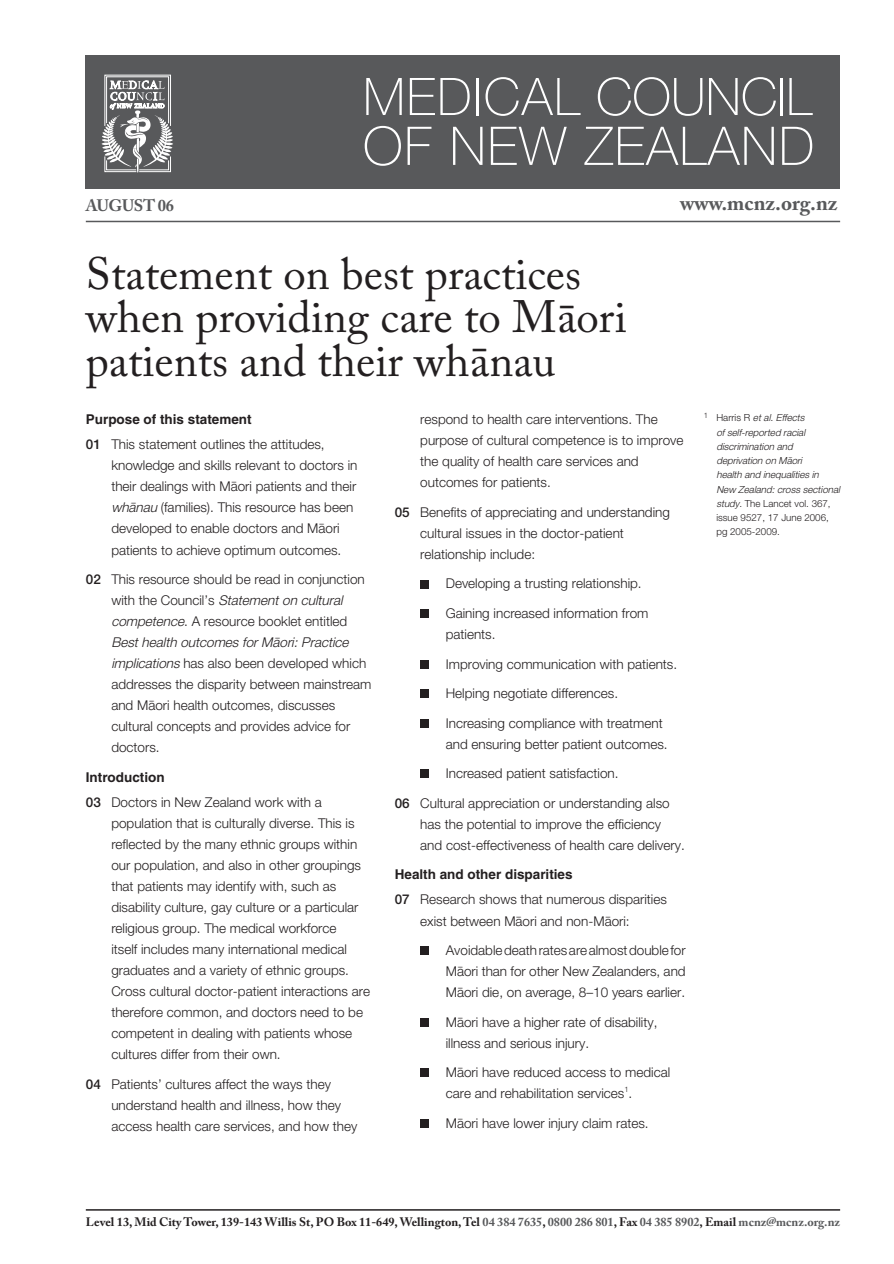
<style>
.page{position:relative;width:894px;height:1264px;background:#fff}
.page>*{position:absolute;margin:0;border:0;box-sizing:border-box;transform-origin:0 0}
.t1{font:100 53.4px "Helvetica Neue";letter-spacing:.03em;color:#fff}
.t2{font:100 51.75px "Helvetica Neue";letter-spacing:.015em;color:#fff}
.t3{font:45px/43.5px "Adobe Caslon Pro";color:#231f20}
.t4{font:700 21px "Adobe Caslon Pro";color:#58595b}
.t5{font:700 16.5px "Adobe Caslon Pro";letter-spacing:-.02em;color:#58595b}
.t6{font:300 13.5px/21px "Helvetica Foreshore";color:#231f20}
.t7{font:700 13.5px "Helvetica Maori";color:#231f20}
.t8{font:700 12.15px "Adobe Caslon Pro";color:#231f20}
.t9{font:italic 300 9.75px/14.2px "Helvetica Foreshore";color:#231f20}
.s1{font-family:"Helvetica Neue";font-weight:500}
.s2{font-style:italic}
.s3{font-style:normal}
.s4{color:#58595b}
</style>
<div class="page">
<div style="left:86px;top:55px;width:754px;height:133px;background:#58595b"></div>
<svg style="left:101px;top:75px;width:72px;height:97px"></svg>
<hr style="left:86px;top:1208px;width:754px;height:2px;background:#231f20">
<hr style="left:86px;top:221px;width:754px;height:1px;background:#58595b">
<div style="left:420px;top:579px;width:9px;height:9px;background:#231f20"></div>
<div style="left:420px;top:609px;width:9px;height:9px;background:#231f20"></div>
<div style="left:420px;top:659px;width:9px;height:9px;background:#231f20"></div>
<div style="left:420px;top:689px;width:9px;height:9px;background:#231f20"></div>
<div style="left:420px;top:718px;width:9px;height:9px;background:#231f20"></div>
<div style="left:420px;top:769px;width:9px;height:9px;background:#231f20"></div>
<div style="left:420px;top:946px;width:9px;height:8px;background:#231f20"></div>
<div style="left:420px;top:1017px;width:9px;height:9px;background:#231f20"></div>
<div style="left:420px;top:1068px;width:9px;height:8px;background:#231f20"></div>
<div style="left:420px;top:1118px;width:9px;height:9px;background:#231f20"></div>
<h2 class="t2" style="left:363px;top:78px;width:450px">MEDICAL COUNCIL</h2>
<p class="t5" style="left:86px;top:199px;width:90px">AUGUST 06</p>
<h1 class="t1" style="left:363px;top:127px;width:453px">OF NEW ZEALAND</h1>
<h3 class="t4" style="left:680px;top:195px;width:159px">www.mcnz.org.nz</h3>
<h3 class="t3" style="left:86px;top:256px;width:542px">Statement on best practices when providing care to M-aori patients and their wh-anau</h3>
<p class="t7" style="left:86px;top:414px;width:167px">Purpose of this statement</p>
<p class="t6" style="left:111px;top:435px;width:248px;text-indent:-26px"><span class="s1">01</span> This statement outlines the attitudes, knowledge and skills relevant to doctors in their dealings with Mäori patients and their <span class="s2">whänau</span> (families). This resource has been developed to enable doctors and Mäori patients to achieve optimum outcomes.</p>
<p class="t6" style="left:111px;top:570px;width:262px;text-indent:-26px"><span class="s1">02</span> This resource should be read in conjunction w i t h t h e C o u n c i l ’ s <span class="s2">Statement on cultural competence</span>. A resource booklet entitled <span class="s2">Best health outcomes for Mäori: Practice implications</span> has also been developed which addresses the disparity between mainstream and Mäori health outcomes, discusses cultural concepts and provides advice for doctors.</p>
<p class="t7" style="left:86px;top:771px;width:80px">Introduction</p>
<p class="t6" style="left:111px;top:793px;width:260px;text-indent:-26px"><span class="s1">03</span> Doctors in New Zealand work with a population that is culturally diverse. This is reflected by the many ethnic groups within our population, and also in other groupings that patients may identify with, such as disability culture, gay culture or a particular religious group. The medical workforce<br>itself includes many international medical graduates and a variety of ethnic groups.<br>Cross cultural doctor-patient interactions are therefore common, and doctors need to be competent in dealing with patients whose cultures differ from their own.</p>
<p class="t6" style="left:111px;top:1074px;width:247px;text-indent:-26px"><span class="s1">04</span> Patients’ cultures affect the ways they understand health and illness, how they access health care services, and how they</p>
<p class="t6" style="left:420px;top:410px;width:265px">respond to health care interventions. The purpose of cultural competence is to improve the quality of health care services and outcomes for patients.</p>
<p class="t6" style="left:420px;top:503px;width:251px;text-indent:-26px"><span class="s1">05</span> Benefits of appreciating and understanding cultural issues in the doctor-patient relationship include:</p>
<p class="t6" style="left:446px;top:570px;width:204px;line-height:29.5px">Developing a trusting relationship.<br>Gaining increased information from</p>
<p class="t6" style="left:446px;top:621px;width:233px;line-height:29.5px">patients.<br>Improving communication with patients.<br>Helping negotiate differences.<br>Increasing compliance with treatment</p>
<p class="t6" style="left:446px;top:734px;width:223px">and ensuring better patient outcomes.</p>
<p class="t6" style="left:446px;top:764px;width:174px">Increased patient satisfaction.</p>
<p class="t6" style="left:395px;top:793px;width:276px"><span class="s1">06</span> Cultural appreciation or understanding also</p>
<p class="t6" style="left:420px;top:814px;width:266px">has the potential to improve the efficiency and cost-effectiveness of health care delivery.</p>
<p class="t7" style="left:395px;top:868px;width:179px">Health and other disparities</p>
<p class="t6" style="left:420px;top:890px;width:248px;text-indent:-26px"><span class="s1">07</span> Research shows that numerous disparities exist between Mäori and non-Mäori:</p>
<p class="t6" style="left:446px;top:941px;width:241px;text-align:justify">Avoidable death rates are almost double for Mäori than for other New Zealanders, and Mäori die, on average, 8–10 years earlier.</p>
<p class="t6" style="left:446px;top:1012px;width:213px">Mäori have a higher rate of disability, illness and serious injury.</p>
<p class="t6" style="left:446px;top:1063px;width:226px">Mäori have reduced access to medical care and rehabilitation services<sup>1</sup>.</p>
<p class="t6" style="left:446px;top:1113px;width:204px">Mäori have lower injury claim rates.</p>
<p class="t9" style="left:716px;top:412px;width:127px;text-indent:-13px"><sup>1</sup> <span class="s3">Harris R</span> et al. Effects<br>of self-reported racial discrimination and deprivation on Mäori<br>health and inequalities in<br>New Zealand: cross sectional study<span class="s3">. The Lancet vol. 367, issue 9527, 17 June 2006, pg 2005-2009.</span></p>
<p class="t8" style="left:86px;top:1216px;width:755px">Level 13, Mid City Tower, 139-143 Willis St, PO Box 11-649, Wellington, Tel <span class="s4">04 384 7635</span>, <span class="s4">0800 286 801</span>, Fax <span class="s4">04 385 8902</span>, Email <span class="s4">mcnz@mcnz.org.nz</span></p>
</div>
